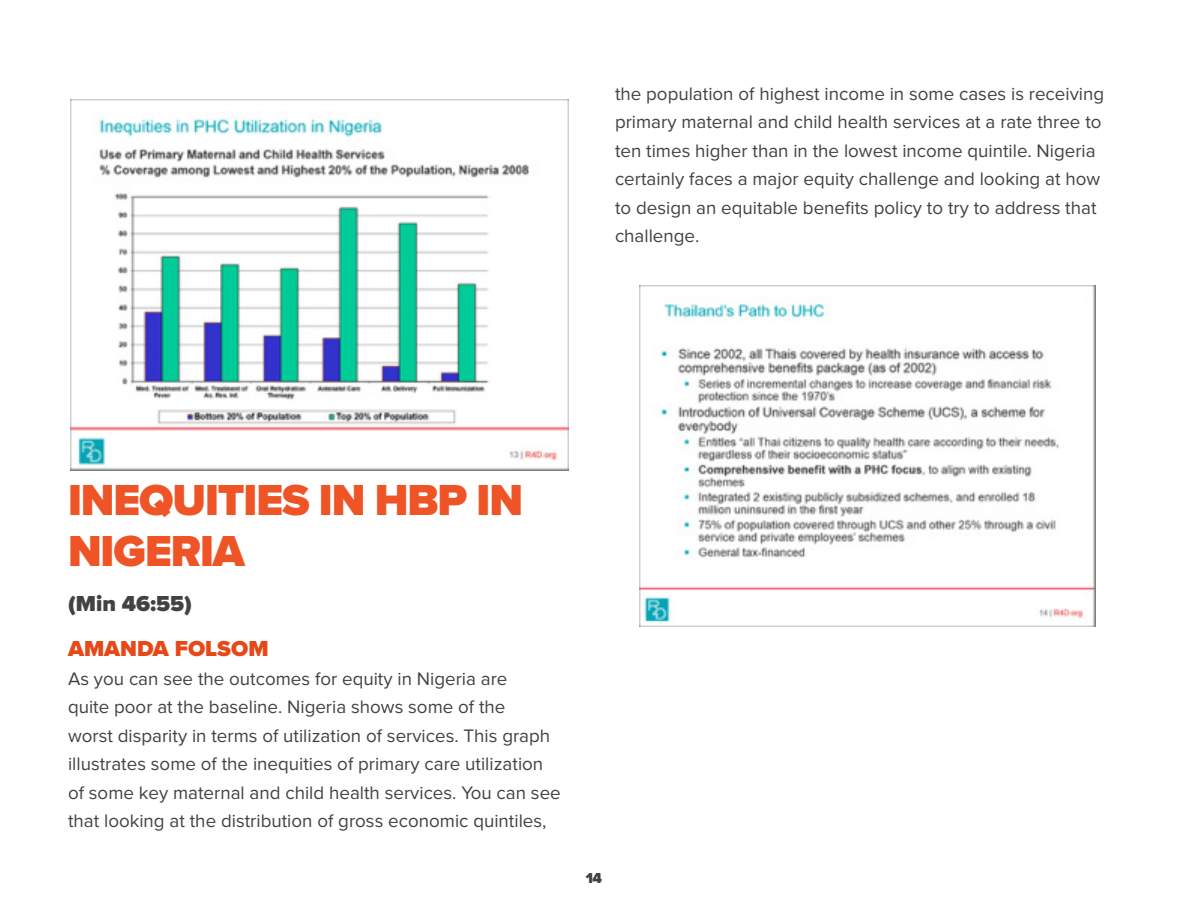
<style>
.page{position:relative;width:1188px;height:918px;background:#fff}
.page>*{position:absolute;margin:0;border:0;box-sizing:border-box;transform-origin:0 0}
.Títulos{font:900 45px/51px "Proxima Nova";letter-spacing:-.025em;color:#ee5426}
.nombres{font:900 22.5px "Proxima Nova";color:#e64817}
.Destacados_y_minutos{font:900 22.5px "Proxima Nova";color:#414242}
.Textos_corrido{font:18.75px/28.5px "Proxima Nova";color:#414242}
.t1{font:900 15px "Proxima Nova";color:#414242}
</style>
<div class="page">
<img style="left:70px;top:99px;width:498px;height:372px">
<img style="left:639px;top:285px;width:456px;height:342px">
<p class="Textos_corrido" style="left:615px;top:80px;width:491px">the population of highest income in some cases is receiving primary maternal and child health services at a rate three to ten times higher than in the lowest income quintile. Nigeria certainly faces a major equity challenge and looking at how to design an equitable benefits policy to try to address that challenge.</p>
<p class="Títulos" style="left:68px;top:477px;width:457px">INEQUITIES IN HBP IN<br>NIGERIA</p>
<p class="Destacados_y_minutos" style="left:68px;top:590px;width:126px">(Min 46:55)</p>
<p class="nombres" style="left:68px;top:635px;width:202px">AMANDA FOLSOM</p>
<p class="Textos_corrido" style="left:68px;top:664px;width:494px">As you can see the outcomes for equity in Nigeria are<br>quite poor at the baseline. Nigeria shows some of the<br>worst disparity in terms of utilization of services. This graph illustrates some of the inequities of primary care utilization of some key maternal and child health services. You can see that looking at the distribution of gross economic quintiles,</p>
<p class="t1" style="left:586px;top:869px;width:18px">14</p>
</div>
